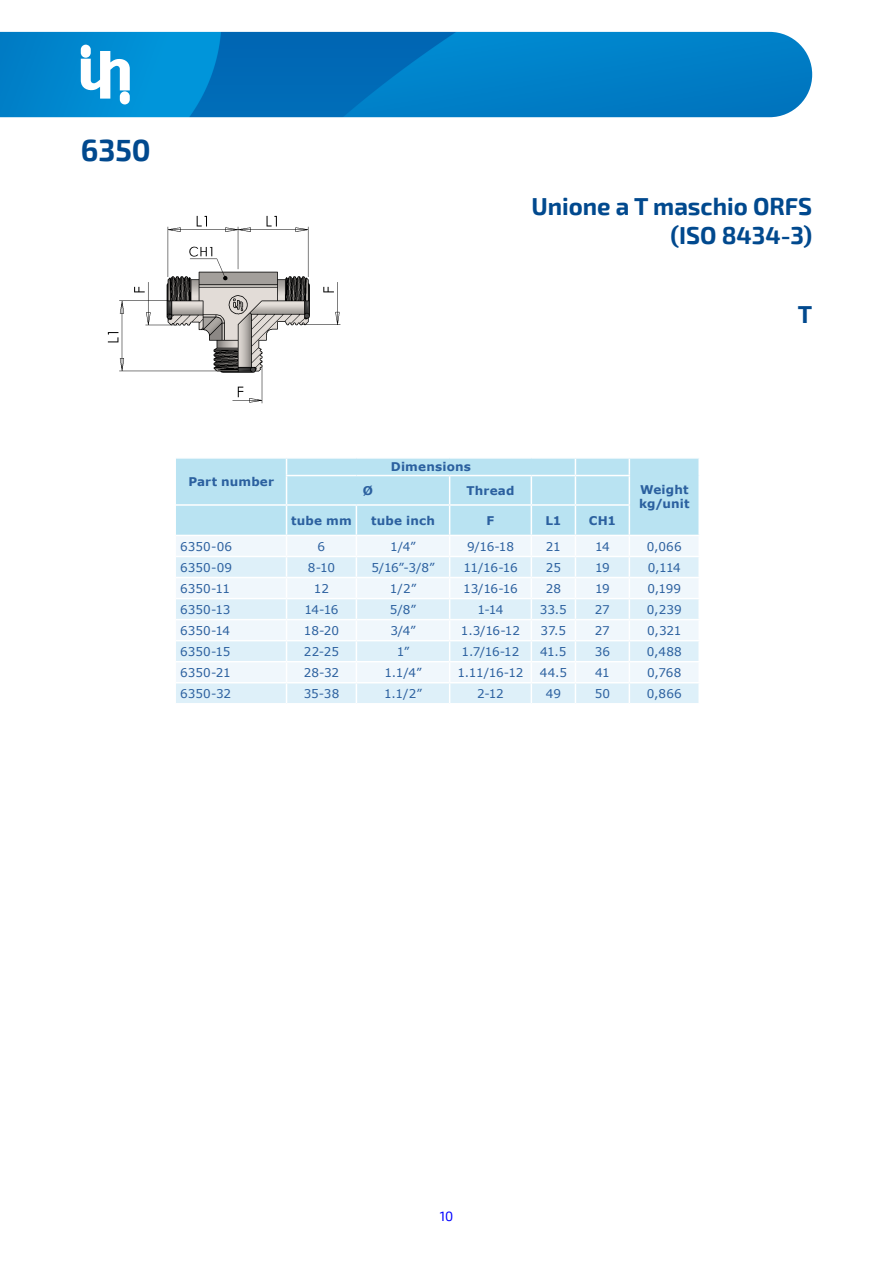
<style>
.page{position:relative;width:893px;height:1263px;background:#fff}
.page>*{position:absolute;margin:0;border:0;box-sizing:border-box;transform-origin:0 0}
.CODICE_PRODOTTO{font:700 30px "Exo 2";color:#01498e}
.NOME_ENG{font:700 24px "Exo 2";color:#01498e}
.NOME_IT{font:700 24px "Exo 2";color:#01498e}
.t1{font:13.5px "Exo 2";color:#00f}
.Corpo_Tabella_Catalo{font:12px "Verdana";letter-spacing:-.01em;color:#2b609f}
.Intestazione_Tabella{font:700 12px/14.4px "Verdana";letter-spacing:.015em;color:#2b609f}
</style>
<div class="page">
<img style="left:0;top:32px;width:812px;height:85px">
<div style="left:120px;top:91px;width:10px;height:13px;background:#fff;border-radius:5px"></div>
<div style="left:81px;top:45px;width:10px;height:13px;background:#fff;border-radius:5px"></div>
<svg style="left:81px;top:51px;width:49px;height:48px"></svg>
<img style="left:107px;top:215px;width:234px;height:189px">
<svg style="left:176px;top:459px;width:523px;height:244px"></svg>
<hr style="left:698px;top:683px;width:2px;height:20px;background:#fff">
<hr style="left:629px;top:535px;width:71px;height:1px;background:#fff">
<hr style="left:287px;top:504px;width:69px;height:2px;background:#fff">
<hr style="left:356px;top:504px;width:94px;height:2px;background:#fff">
<hr style="left:450px;top:504px;width:81px;height:2px;background:#fff">
<hr style="left:531px;top:504px;width:44px;height:2px;background:#fff">
<hr style="left:575px;top:504px;width:55px;height:2px;background:#fff">
<hr style="left:287px;top:535px;width:69px;height:1px;background:#fff">
<hr style="left:356px;top:535px;width:94px;height:1px;background:#fff">
<hr style="left:450px;top:535px;width:81px;height:1px;background:#fff">
<hr style="left:531px;top:535px;width:44px;height:1px;background:#fff">
<hr style="left:575px;top:535px;width:54px;height:1px;background:#fff">
<hr style="left:286px;top:475px;width:70px;height:1px;background:#fff">
<hr style="left:356px;top:475px;width:94px;height:1px;background:#fff">
<hr style="left:450px;top:475px;width:81px;height:1px;background:#fff">
<hr style="left:531px;top:475px;width:44px;height:1px;background:#fff">
<hr style="left:575px;top:475px;width:55px;height:1px;background:#fff">
<hr style="left:176px;top:504px;width:111px;height:2px;background:#fff">
<hr style="left:176px;top:556px;width:111px;height:1px;background:#fff">
<hr style="left:287px;top:556px;width:69px;height:1px;background:#fff">
<hr style="left:356px;top:556px;width:94px;height:1px;background:#fff">
<hr style="left:450px;top:556px;width:81px;height:1px;background:#fff">
<hr style="left:531px;top:556px;width:44px;height:1px;background:#fff">
<hr style="left:575px;top:556px;width:54px;height:1px;background:#fff">
<hr style="left:629px;top:556px;width:71px;height:1px;background:#fff">
<hr style="left:176px;top:577px;width:111px;height:1px;background:#fff">
<hr style="left:287px;top:577px;width:69px;height:1px;background:#fff">
<hr style="left:356px;top:577px;width:94px;height:1px;background:#fff">
<hr style="left:450px;top:577px;width:81px;height:1px;background:#fff">
<hr style="left:531px;top:577px;width:44px;height:1px;background:#fff">
<hr style="left:575px;top:577px;width:54px;height:1px;background:#fff">
<hr style="left:629px;top:577px;width:71px;height:1px;background:#fff">
<hr style="left:176px;top:598px;width:111px;height:1px;background:#fff">
<hr style="left:287px;top:598px;width:69px;height:1px;background:#fff">
<hr style="left:356px;top:598px;width:94px;height:1px;background:#fff">
<hr style="left:450px;top:598px;width:81px;height:1px;background:#fff">
<hr style="left:531px;top:598px;width:44px;height:1px;background:#fff">
<hr style="left:575px;top:598px;width:54px;height:1px;background:#fff">
<hr style="left:629px;top:598px;width:71px;height:1px;background:#fff">
<hr style="left:176px;top:619px;width:111px;height:1px;background:#fff">
<hr style="left:287px;top:619px;width:69px;height:1px;background:#fff">
<hr style="left:356px;top:619px;width:94px;height:1px;background:#fff">
<hr style="left:450px;top:619px;width:81px;height:1px;background:#fff">
<hr style="left:531px;top:619px;width:44px;height:1px;background:#fff">
<hr style="left:575px;top:619px;width:54px;height:1px;background:#fff">
<hr style="left:629px;top:619px;width:71px;height:1px;background:#fff">
<hr style="left:176px;top:640px;width:111px;height:1px;background:#fff">
<hr style="left:287px;top:640px;width:69px;height:1px;background:#fff">
<hr style="left:356px;top:640px;width:94px;height:1px;background:#fff">
<hr style="left:450px;top:640px;width:81px;height:1px;background:#fff">
<hr style="left:531px;top:640px;width:44px;height:1px;background:#fff">
<hr style="left:575px;top:640px;width:54px;height:1px;background:#fff">
<hr style="left:629px;top:640px;width:71px;height:1px;background:#fff">
<hr style="left:176px;top:661px;width:111px;height:1px;background:#fff">
<hr style="left:287px;top:661px;width:69px;height:1px;background:#fff">
<hr style="left:356px;top:661px;width:94px;height:1px;background:#fff">
<hr style="left:450px;top:661px;width:81px;height:1px;background:#fff">
<hr style="left:531px;top:661px;width:44px;height:1px;background:#fff">
<hr style="left:575px;top:661px;width:54px;height:1px;background:#fff">
<hr style="left:629px;top:661px;width:71px;height:1px;background:#fff">
<hr style="left:176px;top:682px;width:111px;height:1px;background:#fff">
<hr style="left:287px;top:682px;width:69px;height:1px;background:#fff">
<hr style="left:356px;top:682px;width:94px;height:1px;background:#fff">
<hr style="left:450px;top:682px;width:81px;height:1px;background:#fff">
<hr style="left:531px;top:682px;width:44px;height:1px;background:#fff">
<hr style="left:575px;top:682px;width:54px;height:1px;background:#fff">
<hr style="left:629px;top:682px;width:71px;height:1px;background:#fff">
<p class="CODICE_PRODOTTO" style="left:81px;top:133px;width:72px">6350</p>
<p class="NOME_ENG" style="left:531px;top:192px;width:282px">Unione a T maschio ORFS</p>
<p class="NOME_ENG" style="left:671px;top:221px;width:143px">(ISO 8434-3)</p>
<p class="NOME_IT" style="left:798px;top:300px;width:16px">T</p>
<p class="Intestazione_Tabella" style="left:188px;top:474px;width:87px">Part number</p>
<p class="Intestazione_Tabella" style="left:391px;top:459px;width:82px">Dimensions</p>
<p class="Intestazione_Tabella" style="left:363px;top:483px;width:12px">Ø</p>
<p class="Intestazione_Tabella" style="left:466px;top:483px;width:50px">Thread</p>
<p class="Intestazione_Tabella" style="left:291px;top:513px;width:62px">tube mm</p>
<p class="Intestazione_Tabella" style="left:371px;top:513px;width:65px">tube inch</p>
<p class="Intestazione_Tabella" style="left:487px;top:513px;width:9px">F</p>
<p class="Intestazione_Tabella" style="left:545px;top:513px;width:18px">L1</p>
<p class="Intestazione_Tabella" style="left:589px;top:513px;width:29px">CH1</p>
<p class="Intestazione_Tabella" style="left:639px;top:482px;width:52px">Weight kg/unit</p>
<p class="Corpo_Tabella_Catalo" style="left:180px;top:538px;width:53px">6350-06</p>
<p class="Corpo_Tabella_Catalo" style="left:318px;top:538px;width:9px">6</p>
<p class="Corpo_Tabella_Catalo" style="left:390px;top:538px;width:27px">1/4”</p>
<p class="Corpo_Tabella_Catalo" style="left:467px;top:538px;width:48px">9/16-18</p>
<p class="Corpo_Tabella_Catalo" style="left:546px;top:538px;width:16px">21</p>
<p class="Corpo_Tabella_Catalo" style="left:595px;top:538px;width:16px">14</p>
<p class="Corpo_Tabella_Catalo" style="left:647px;top:538px;width:36px">0,066</p>
<p class="Corpo_Tabella_Catalo" style="left:180px;top:559px;width:53px">6350-09</p>
<p class="Corpo_Tabella_Catalo" style="left:308px;top:559px;width:29px">8-10</p>
<p class="Corpo_Tabella_Catalo" style="left:371px;top:559px;width:65px">5/16”-3/8”</p>
<p class="Corpo_Tabella_Catalo" style="left:463px;top:559px;width:56px">11/16-16</p>
<p class="Corpo_Tabella_Catalo" style="left:546px;top:559px;width:17px">25</p>
<p class="Corpo_Tabella_Catalo" style="left:595px;top:559px;width:16px">19</p>
<p class="Corpo_Tabella_Catalo" style="left:648px;top:559px;width:35px">0,114</p>
<p class="Corpo_Tabella_Catalo" style="left:180px;top:580px;width:52px">6350-11</p>
<p class="Corpo_Tabella_Catalo" style="left:314px;top:580px;width:17px">12</p>
<p class="Corpo_Tabella_Catalo" style="left:390px;top:580px;width:28px">1/2”</p>
<p class="Corpo_Tabella_Catalo" style="left:463px;top:580px;width:56px">13/16-16</p>
<p class="Corpo_Tabella_Catalo" style="left:546px;top:580px;width:17px">28</p>
<p class="Corpo_Tabella_Catalo" style="left:595px;top:580px;width:16px">19</p>
<p class="Corpo_Tabella_Catalo" style="left:647px;top:580px;width:35px">0,199</p>
<p class="Corpo_Tabella_Catalo" style="left:180px;top:601px;width:52px">6350-13</p>
<p class="Corpo_Tabella_Catalo" style="left:304px;top:601px;width:36px">14-16</p>
<p class="Corpo_Tabella_Catalo" style="left:390px;top:601px;width:28px">5/8”</p>
<p class="Corpo_Tabella_Catalo" style="left:478px;top:601px;width:27px">1-14</p>
<p class="Corpo_Tabella_Catalo" style="left:540px;top:601px;width:29px">33.5</p>
<p class="Corpo_Tabella_Catalo" style="left:595px;top:601px;width:17px">27</p>
<p class="Corpo_Tabella_Catalo" style="left:647px;top:601px;width:36px">0,239</p>
<p class="Corpo_Tabella_Catalo" style="left:180px;top:622px;width:51px">6350-14</p>
<p class="Corpo_Tabella_Catalo" style="left:304px;top:622px;width:37px">18-20</p>
<p class="Corpo_Tabella_Catalo" style="left:390px;top:622px;width:27px">3/4”</p>
<p class="Corpo_Tabella_Catalo" style="left:461px;top:622px;width:61px">1.3/16-12</p>
<p class="Corpo_Tabella_Catalo" style="left:540px;top:622px;width:27px">37.5</p>
<p class="Corpo_Tabella_Catalo" style="left:595px;top:622px;width:17px">27</p>
<p class="Corpo_Tabella_Catalo" style="left:647px;top:622px;width:36px">0,321</p>
<p class="Corpo_Tabella_Catalo" style="left:180px;top:643px;width:52px">6350-15</p>
<p class="Corpo_Tabella_Catalo" style="left:304px;top:643px;width:36px">22-25</p>
<p class="Corpo_Tabella_Catalo" style="left:397px;top:643px;width:14px">1”</p>
<p class="Corpo_Tabella_Catalo" style="left:462px;top:643px;width:59px">1.7/16-12</p>
<p class="Corpo_Tabella_Catalo" style="left:540px;top:643px;width:28px">41.5</p>
<p class="Corpo_Tabella_Catalo" style="left:595px;top:643px;width:17px">36</p>
<p class="Corpo_Tabella_Catalo" style="left:647px;top:643px;width:37px">0,488</p>
<p class="Corpo_Tabella_Catalo" style="left:180px;top:664px;width:52px">6350-21</p>
<p class="Corpo_Tabella_Catalo" style="left:304px;top:664px;width:37px">28-32</p>
<p class="Corpo_Tabella_Catalo" style="left:385px;top:664px;width:38px">1.1/4”</p>
<p class="Corpo_Tabella_Catalo" style="left:458px;top:664px;width:67px">1.11/16-12</p>
<p class="Corpo_Tabella_Catalo" style="left:540px;top:664px;width:29px">44.5</p>
<p class="Corpo_Tabella_Catalo" style="left:595px;top:664px;width:16px">41</p>
<p class="Corpo_Tabella_Catalo" style="left:647px;top:664px;width:36px">0,768</p>
<p class="Corpo_Tabella_Catalo" style="left:180px;top:685px;width:52px">6350-32</p>
<p class="Corpo_Tabella_Catalo" style="left:304px;top:685px;width:37px">35-38</p>
<p class="Corpo_Tabella_Catalo" style="left:384px;top:685px;width:39px">1.1/2”</p>
<p class="Corpo_Tabella_Catalo" style="left:477px;top:685px;width:28px">2-12</p>
<p class="Corpo_Tabella_Catalo" style="left:546px;top:685px;width:17px">49</p>
<p class="Corpo_Tabella_Catalo" style="left:595px;top:685px;width:17px">50</p>
<p class="Corpo_Tabella_Catalo" style="left:647px;top:685px;width:36px">0,866</p>
<p class="t1" style="left:440px;top:1208px;width:15px">10</p>
</div>
